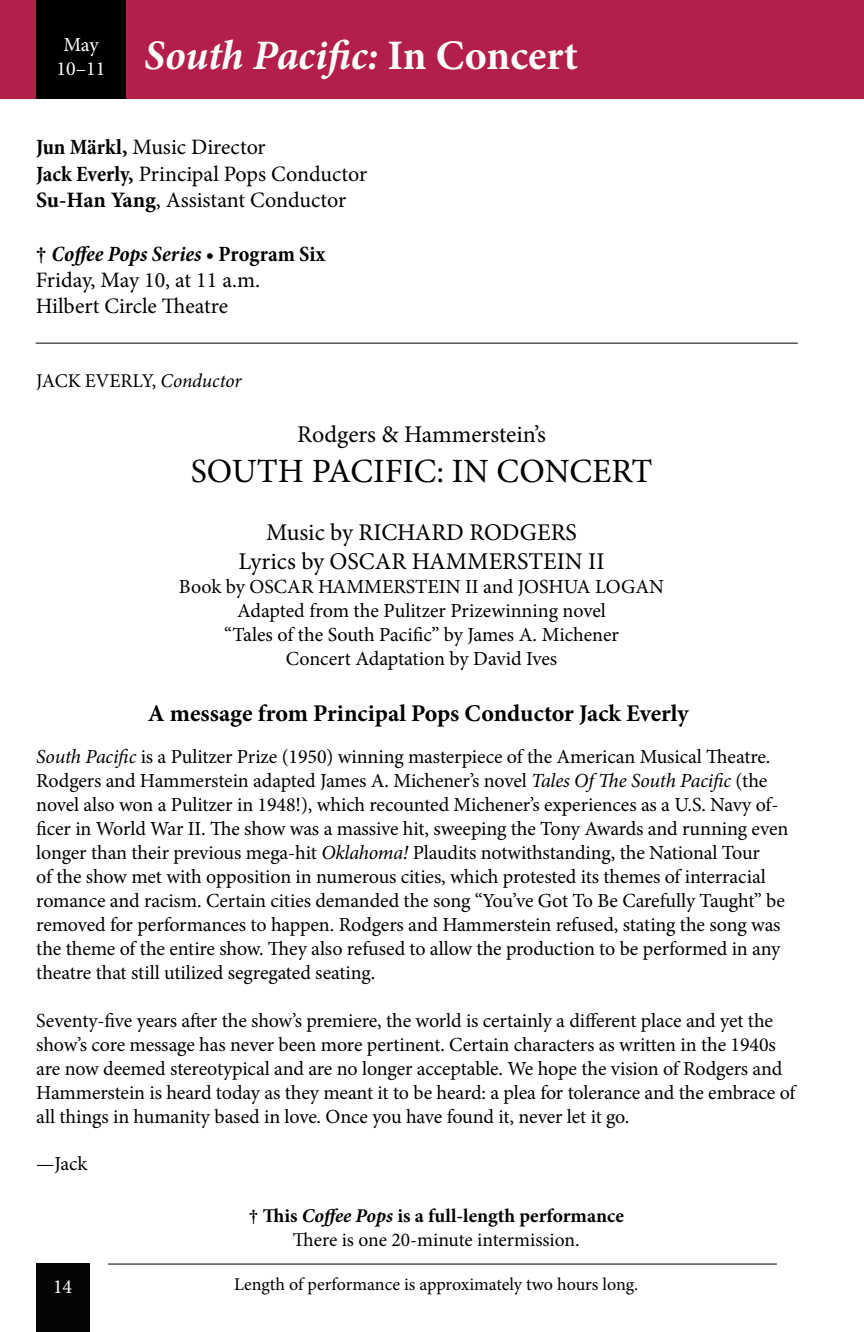
<style>
.page{position:relative;width:864px;height:1332px;background:#fff}
.page>*{position:absolute;margin:0;border:0;box-sizing:border-box;transform-origin:0 0}
.t1{font:italic 700 42px "Minion Pro";letter-spacing:-.005em;color:#fff}
.t2{font:34px "Minion Pro";color:#000}
.t3{font:24px/28.8px "Minion Pro";color:#000;text-align:center}
.t4{font:700 24px "Minion Pro";color:#000}
.t5{font:22px/26.4px "Minion Pro";letter-spacing:-.005em;color:#000}
.t6{font:20px/24px "Minion Pro";letter-spacing:-.005em;color:#000}
.t7{font:20px "Minion Pro";color:#fff}
.t8{font:19.6px/24px "Minion Pro";letter-spacing:-.005em;color:#000;text-align:center}
.t9{font:18px "Minion Pro";letter-spacing:-.005em;color:#000}
.s1{font-style:normal}
.s2{font-weight:700;font-stretch:condensed}
.s3{font-weight:700}
.s4{font-weight:700;font-style:italic;font-stretch:condensed}
.s5{font-style:italic}
.s6{font-weight:700;font-style:italic}
</style>
<div class="page">
<hr style="left:36px;top:343px;width:762px;height:1px;background:#000">
<hr style="left:108px;top:1264px;width:669px;height:1px;background:#000">
<div style="left:36px;top:1263px;width:54px;height:69px;background:#060407"></div>
<div style="left:0;top:0;width:864px;height:99px;background:#b31e4a"></div>
<div style="left:36px;top:0;width:90px;height:99px;background:#000"></div>
<p class="t7" style="left:63px;top:31px;width:37px">May</p>
<h1 class="t1" style="left:57px;top:25px;width:523px"><sub>10–11</sub> South Pacific: <span class="s1">In Concert</span></h1>
<p class="t5" style="left:36px;top:134px;width:333px"><span class="s2">Jun Märkl,</span> Music Director<br><span class="s2">Jack Everly,</span> Principal Pops Conductor<br><span class="s3">Su-Han Yang</span>, Assistant Conductor</p>
<p class="t5" style="left:36px;top:240px;width:291px"><span class="s3">†</span> <span class="s4">Coffee Pops Series</span> <span class="s2">• Program Six<br></span>Friday, May 10, at 11 a.m.<br>Hilbert Circle Theatre</p>
<p class="t8" style="left:36px;top:369px;width:207px">JACK EVERLY, <span class="s5">Conductor</span></p>
<p class="t3" style="left:297px;top:420px;width:250px">Rodgers &amp; Hammerstein’s</p>
<h2 class="t2" style="left:191px;top:449px;width:463px">SOUTH PACIFIC: IN CONCERT</h2>
<p class="t3" style="left:239px;top:518px;width:368px">Music by RICHARD RODGERS<br>Lyrics by OSCAR HAMMERSTEIN II</p>
<p class="t6" style="left:179px;top:574px;width:487px;text-align:center">Book by OSCAR HAMMERSTEIN II and JOSHUA LOGAN Adapted from the Pulitzer Prizewinning novel<br>“Tales of the South Pacific” by James A. Michener<br>Concert Adaptation by David Ives</p>
<p class="t4" style="left:148px;top:696px;width:542px">A message from Principal Pops Conductor Jack Everly</p>
<p class="t6" style="left:36px;top:744px;width:754px"><span class="s5">South Pacific</span> is a Pulitzer Prize (1950) winning masterpiece of the American Musical Theatre.<br>Rodgers and Hammerstein adapted James A. Michener’s novel <span class="s5">Tales Of The South Pacific</span> (the novel also won a Pulitzer in 1948!), which recounted Michener’s experiences as a U.S. Navy of&shy;ficer in World War II. The show was a massive hit, sweeping the Tony Awards and running even longer than their previous mega-hit <span class="s5">Oklahoma!</span> Plaudits notwithstanding, the National Tour<br>of the show met with opposition in numerous cities, which protested its themes of interracial romance and racism. Certain cities demanded the song “You’ve Got To Be Carefully Taught” be removed for performances to happen. Rodgers and Hammerstein refused, stating the song was the theme of the entire show. They also refused to allow the production to be performed in any theatre that still utilized segregated seating.</p>
<p class="t6" style="left:36px;top:1008px;width:761px">Seventy-five years after the show’s premiere, the world is certainly a different place and yet the show’s core message has never been more pertinent. Certain characters as written in the 1940s are now deemed stereotypical and are no longer acceptable. We hope the vision of Rodgers and Hammerstein is heard today as they meant it to be heard: a plea for tolerance and the embrace of all things in humanity based in love. Once you have found it, never let it go.</p>
<p class="t6" style="left:36px;top:1152px;width:53px">—Jack</p>
<p class="t7" style="left:53px;top:1273px;width:21px">14</p>
<p class="t8" style="left:249px;top:1204px;width:377px"><span class="s3">† This</span> <span class="s6">Coffee Pops</span> <span class="s3">is a full-length performance<br></span>There is one 20-minute intermission.</p>
<p class="t9" style="left:234px;top:1273px;width:406px">Length of performance is approximately two hours long.</p>
</div>
